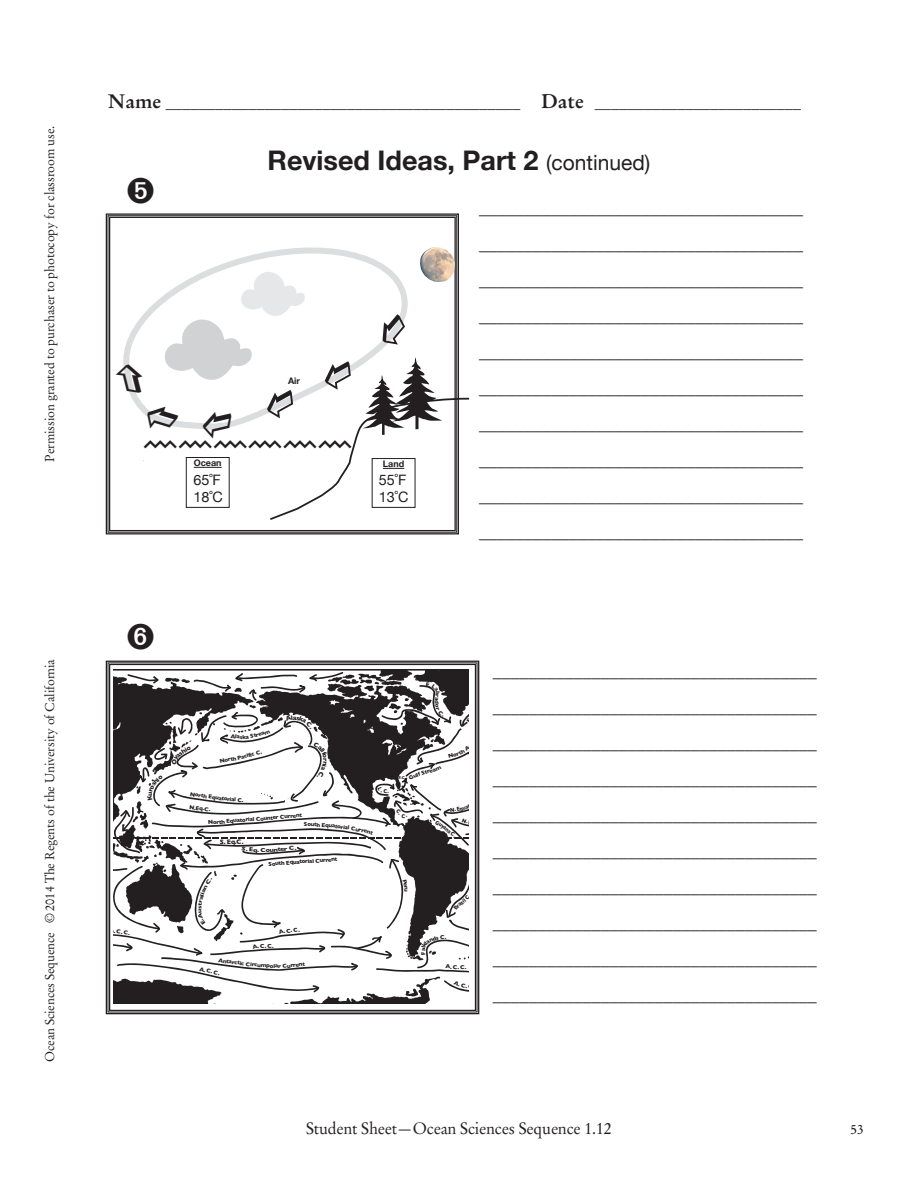
<style>
.page{position:relative;width:918px;height:1188px;background:#fff}
.page>*{position:absolute;margin:0;border:0;box-sizing:border-box;transform-origin:0 0}
.t1{font:45px "Apple Symbols";color:#231f20}
.t2{font:700 27px "Helvetica Neue";color:#231f20}
.t3{font:700 18px/36px "Stempel Garamond LT Std";color:#231f20;text-align:justify}
.t4{font:700 16.5px "Stempel Garamond LT Std";color:#231f20}
.t5{font:16.5px "Stempel Garamond LT Std";letter-spacing:-.01em;color:#231f20}
.t6{font:14.4px/17.2px "Helvetica Neue";color:#231f20}
.t7{font:13.5px "Stempel Garamond LT Std";color:#231f20}
.t8{font:12.75px "Stempel Garamond LT Std";letter-spacing:-.01em;color:#231f20}
.t9{font:700 9px "Helvetica Neue";color:#231f20}
.t10{font:italic 700 7.8px/13.8px "Helvetica Neue";color:#231f20}
.t11{font:700 6.6px "Gill Sans";color:#231f20}
.t12{font:700 5.7px "Gill Sans";color:#231f20}
.t13{font:700 5.7px "Gill Sans";color:#231f20;scale:1.19 1}
.t14{font:700 5.7px "Gill Sans";color:#231f20;scale:.86 1}
.t15{font:700 4.05px "Gill Sans";color:#231f20}
.s1{font-size:19.5px}
.s2{font-weight:400;font-size:21px}
</style>
<div class="page">
<svg style="left:105px;top:213px;width:354px;height:322px"></svg>
<svg style="left:105px;top:660px;width:375px;height:355px"></svg>
<svg style="left:120px;top:239px;width:294px;height:32px"></svg>
<img style="left:420px;top:247px;width:35px;height:24px">
<svg style="left:114px;top:271px;width:356px;height:251px"></svg>
<svg style="left:109px;top:672px;width:364px;height:332px"></svg>
<p class="t8" style="left:42px;top:462px;width:337px;rotate:-90deg">Permission granted to purchaser to photocopy for classroom use.</p>
<p class="t8" style="left:42px;top:1062px;width:404px;rotate:-90deg">Ocean Sciences Sequence © 2014 The Regents of the University of California</p>
<p class="t4" style="left:108px;top:92px;width:694px"><span class="s1">Name</span> ___________________________________________ <span class="s1">Date</span> _________________________</p>
<h2 class="t2" style="left:268px;top:136px;width:384px">Revised Ideas, Part 2 <span class="s2">(continued)</span></h2>
<p class="t9" style="left:288px;top:372px;width:13px">Air</p>
<h1 class="t1" style="left:140px;top:419px;width:217px">♒♒♒♒♒♒</h1>
<p class="t9" style="left:194px;top:455px;width:29px">Ocean</p>
<p class="t10" style="left:199px;top:470px;width:19px">65ºF<br>18ºC</p>
<p class="t9" style="left:383px;top:456px;width:23px">Land</p>
<p class="t10" style="left:385px;top:471px;width:19px">80ºF<br>27ºC</p>
<p class="t6" style="left:193px;top:470px;width:31px">65˚F<br>18˚C</p>
<p class="t6" style="left:379px;top:470px;width:31px">55˚F<br>13˚C</p>
<p class="t3" style="left:479px;top:190px;width:325px">____________________________________ ____________________________________ ____________________________________ ____________________________________ ____________________________________ ____________________________________ ____________________________________ ____________________________________ ____________________________________ ____________________________________</p>
<p class="t12" style="left:243px;top:753px;width:12px;rotate:-14deg">cific</p>
<p class="t11" style="left:293px;top:714px;width:5px">a</p>
<p class="t11" style="left:329px;top:758px;width:5px;rotate:90deg">r</p>
<p class="t12" style="left:200px;top:805px;width:13px;rotate:6deg">q.C.</p>
<p class="t12" style="left:216px;top:818px;width:4px">r</p>
<p class="t11" style="left:227px;top:838px;width:6px">E</p>
<p class="t12" style="left:240px;top:816px;width:16px;rotate:-3deg">torial</p>
<p class="t12" style="left:272px;top:814px;width:31px;rotate:-5deg">er Current</p>
<p class="t13" style="left:260px;top:847px;width:6px">C</p>
<p class="t13" style="left:269px;top:847px;width:14px;rotate:-5deg">unte</p>
<p class="t12" style="left:293px;top:858px;width:18px;rotate:-2deg">uatori</p>
<p class="t12" style="left:261px;top:962px;width:7px">m</p>
<p class="t12" style="left:270px;top:962px;width:7px">ol</p>
<p class="t14" style="left:387px;top:788px;width:3px">.</p>
<p class="t15" style="left:399px;top:775px;width:9px">F.C.</p>
<p class="t12" style="left:410px;top:888px;width:5px;rotate:90deg">u</p>
<p class="t12" style="left:440px;top:934px;width:6px">C</p>
<p class="t12" style="left:450px;top:963px;width:3px">.</p>
<p class="t3" style="left:493px;top:653px;width:325px">____________________________________ ____________________________________ ____________________________________ ____________________________________ ____________________________________ ____________________________________ ____________________________________ ____________________________________ ____________________________________ ____________________________________</p>
<p class="t14" style="left:508px;top:854px;width:6px">q.</p>
<p class="t14" style="left:502px;top:925px;width:6px">ic</p>
<p class="t5" style="left:306px;top:1118px;width:307px">Student Sheet—Ocean Sciences Sequence 1.12</p>
<p class="t7" style="left:850px;top:1121px;width:15px">53</p>
</div>
